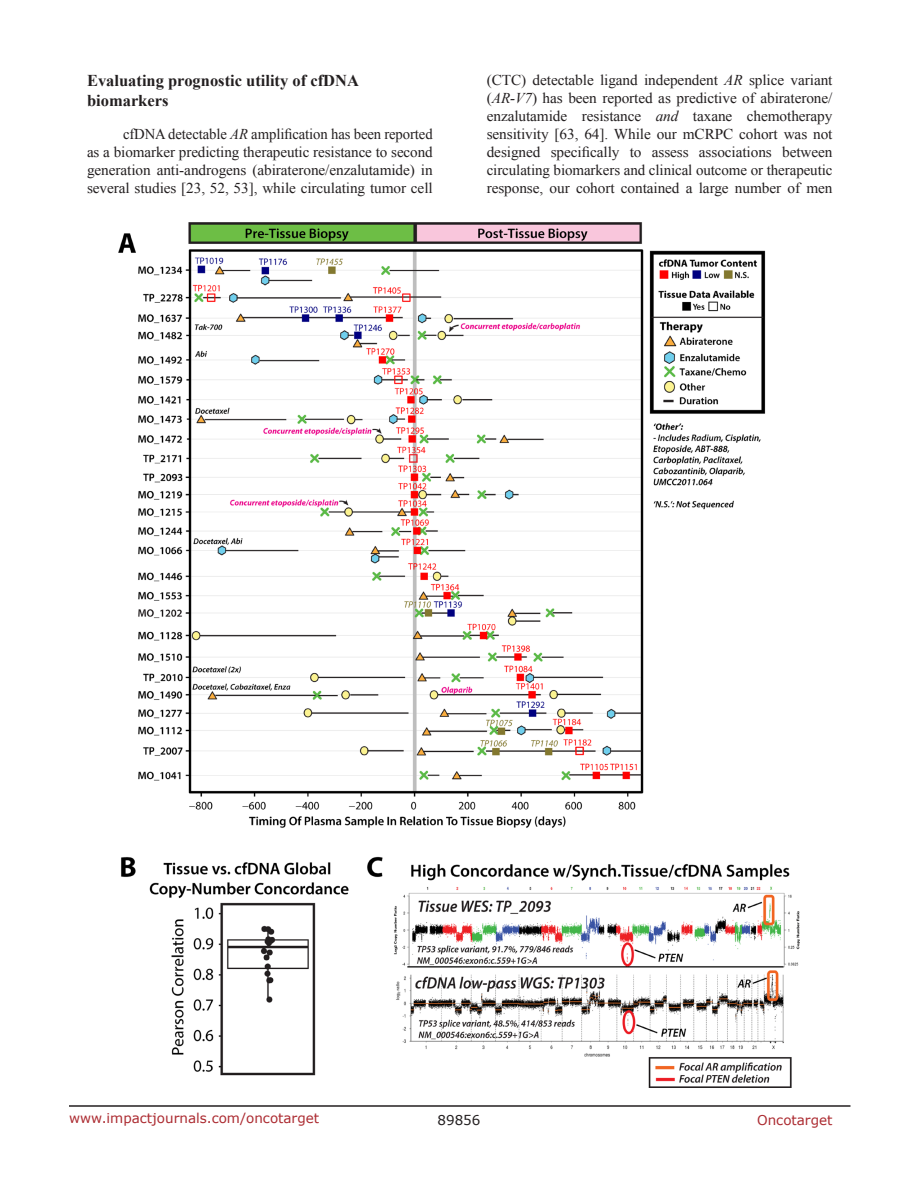
<style>
.page{position:relative;width:918px;height:1188px;background:#fff}
.page>*{position:absolute;margin:0;border:0;box-sizing:border-box;transform-origin:0 0}
.SubHeading_middle{font:700 16.5px/19.8px "Times New Roman";color:#231f20}
.BodyText{font:15px/18px "Times New Roman";letter-spacing:-.005em;color:#231f20;text-align:justify}
.t1{font:13.5px "Verdana";color:#ac2b31}
.t2{font:13.5px "Verdana";color:#231f20}
.s1{font-style:italic}
</style>
<div class="page">
<hr style="left:69px;top:1105px;width:781px;height:2px;background:#231f20">
<img style="left:119px;top:223px;width:680px;height:864px">
<p class="SubHeading_middle" style="left:87px;top:70px;width:273px">Evaluating prognostic utility of cfDNA biomarkers</p>
<p class="BodyText" style="left:87px;top:125px;width:347px;text-indent:36px">cfDNA detectable <span class="s1">AR</span> amplification has been reported as a biomarker predicting therapeutic resistance to second generation anti-androgens (abiraterone/enzalutamide) in several studies [23, 52, 53], while circulating tumor cell</p>
<p class="BodyText" style="left:487px;top:71px;width:347px">(CTC) detectable ligand independent <span class="s1">AR</span> splice variant (<span class="s1">AR-V7</span>) has been reported as predictive of abiraterone/ enzalutamide resistance <span class="s1">and</span> taxane chemotherapy sensitivity [63, 64]. While our mCRPC cohort was not designed specifically to assess associations between circulating biomarkers and clinical outcome or therapeutic response, our cohort contained a large number of men</p>
<p class="t1" style="left:69px;top:1109px;width:252px">www.impactjournals.com/oncotarget</p>
<p class="t2" style="left:438px;top:1111px;width:44px">89856</p>
<p class="t1" style="left:757px;top:1111px;width:77px">Oncotarget</p>
</div>
